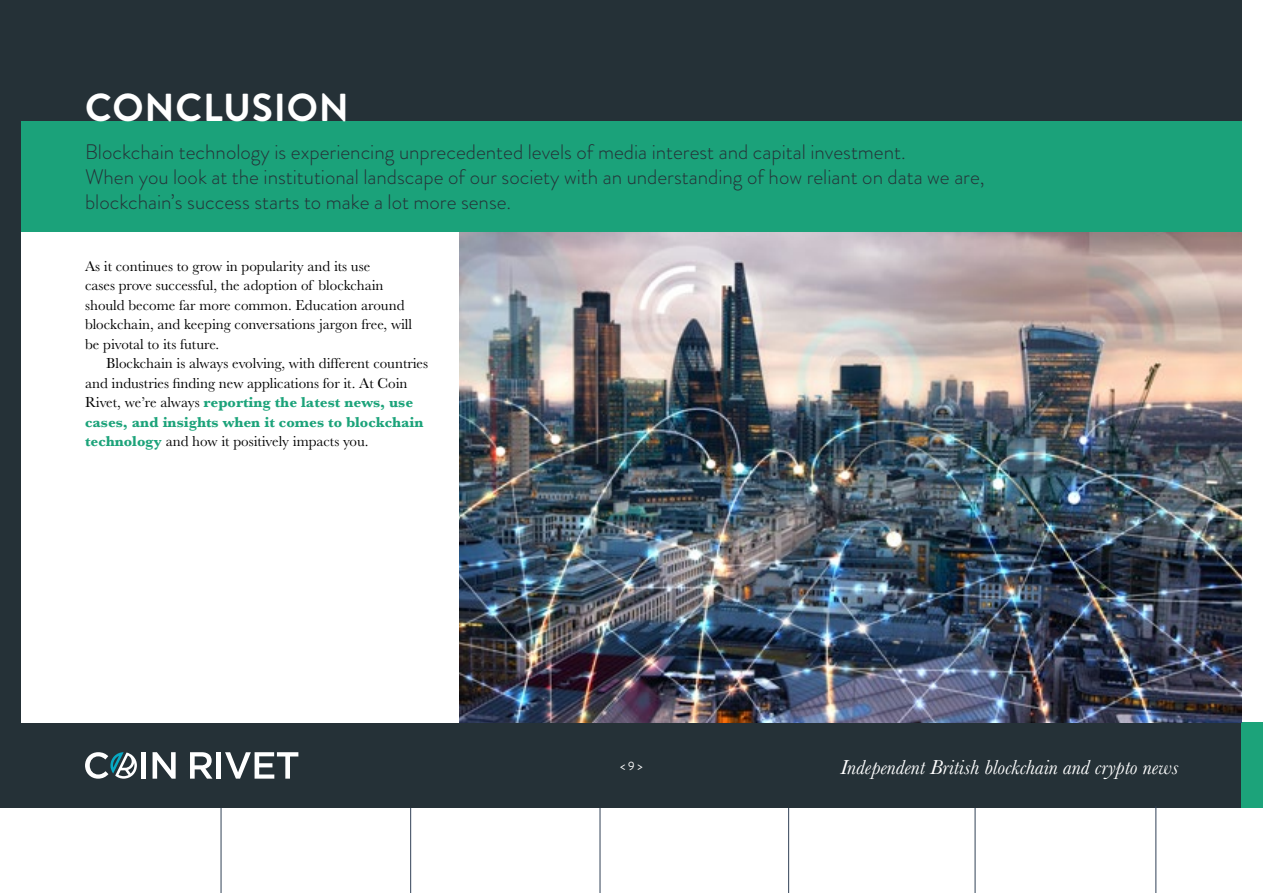
<style>
.page{position:relative;width:1263px;height:893px;background:#fff}
.page>*{position:absolute;margin:0;border:0;box-sizing:border-box;transform-origin:0 0}
.t1{font:700 39px "Brandon Grotesque";letter-spacing:.02em;color:#fff}
.t2{font:300 21px/25.2px "Brandon Grotesque";color:#253137}
.t3{font:italic 21px "Baskerville";color:#fff}
.t4{font:15px/19.5px "Baskerville";color:#000}
.t5{font:12px "Brandon Grotesque";color:#fff}
.s1{font-weight:700;color:#1ca37a}
</style>
<div class="page">
<div style="left:0;top:0;width:1242px;height:808px;background:#253137"></div>
<div style="left:21px;top:0;width:1242px;height:723px;background:#fff"></div>
<hr style="left:142px;top:752px;width:4px;height:27px;background:#fff">
<svg style="left:153px;top:752px;width:23px;height:27px"></svg>
<svg style="left:190px;top:752px;width:22px;height:27px"></svg>
<hr style="left:217px;top:752px;width:4px;height:27px;background:#fff">
<svg style="left:225px;top:752px;width:73px;height:27px"></svg>
<svg style="left:85px;top:752px;width:52px;height:27px"></svg>
<div style="left:1242px;top:723px;width:21px;height:85px;background:#1ca37a"></div>
<img style="left:459px;top:232px;width:783px;height:491px">
<div style="left:0;top:0;width:1242px;height:128px;background:#253137"></div>
<div style="left:21px;top:121px;width:1221px;height:111px;background:#1ba27a"></div>
<hr style="left:221px;top:808px;width:1px;height:85px;background:#324257">
<hr style="left:1155px;top:806px;width:1px;height:87px;background:#324257">
<hr style="left:410px;top:808px;width:1px;height:85px;background:#324257">
<hr style="left:600px;top:808px;width:1px;height:85px;background:#324257">
<hr style="left:788px;top:808px;width:1px;height:85px;background:#324257">
<hr style="left:975px;top:808px;width:1px;height:85px;background:#324257">
<h1 class="t1" style="left:85px;top:81px;width:265px">CONCLUSION</h1>
<p class="t2" style="left:85px;top:139px;width:901px">Blockchain technology is experiencing unprecedented levels of media interest and capital investment.<br>When you look at the institutional landscape of our society with an understanding of how reliant on data we are, blockchain’s success starts to make a lot more sense.</p>
<p class="t4" style="left:85px;top:256px;width:329px">As it continues to grow in popularity and its use<br>cases prove successful, the adoption of blockchain should become far more common. Education around blockchain, and keeping conversations jargon free, will be pivotal to its future.</p>
<p class="t4" style="left:85px;top:353px;width:345px;text-indent:21px">Blockchain is always evolving, with different countries and industries finding new applications for it. At Coin Rivet, we’re always <span class="s1">reporting the latest news, use cases, and insights when it comes to blockchain technology</span> and how it positively impacts you.</p>
<p class="t5" style="left:620px;top:757px;width:24px">&lt; 9 &gt;</p>
<h2 class="t3" style="left:840px;top:754px;width:340px">Independent British blockchain and crypto news</h2>
</div>
